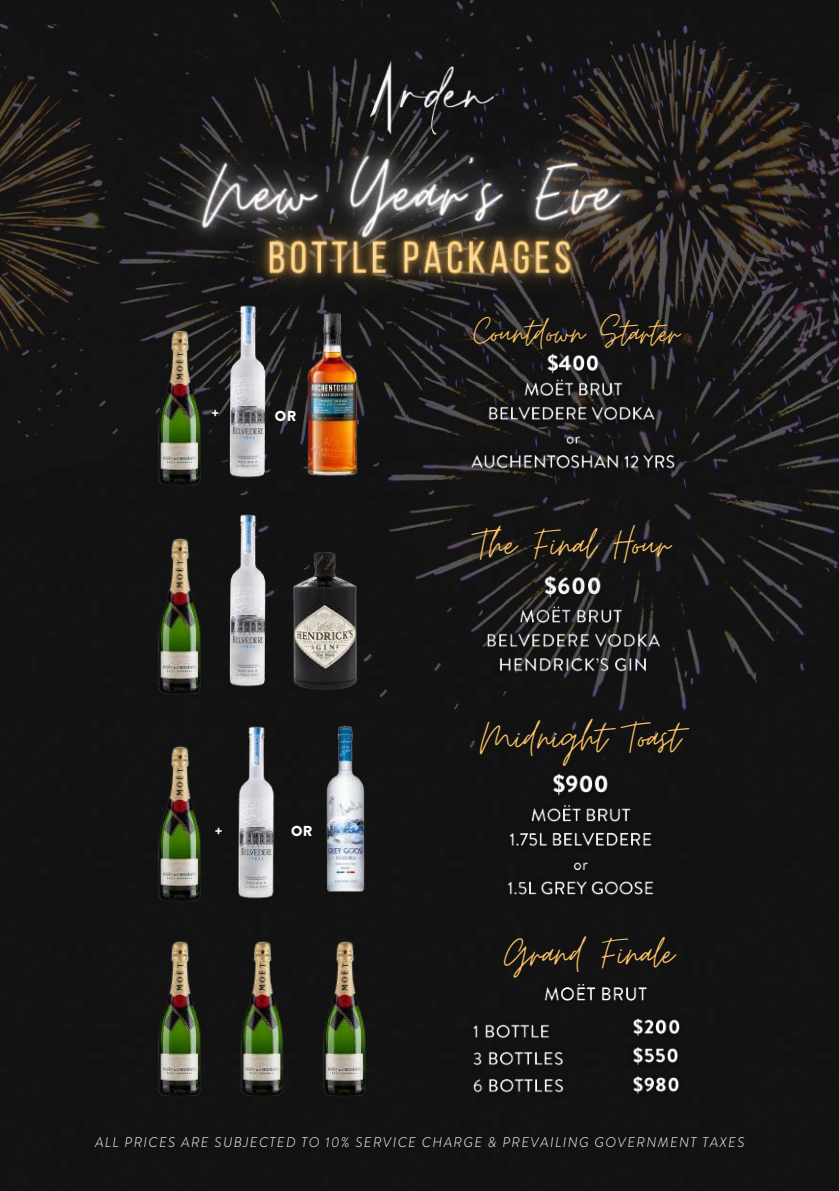
<style>
.page{position:relative;width:839px;height:1191px;background:#fff}
.page>*{position:absolute;margin:0;border:0;box-sizing:border-box;transform-origin:0 0}
.t1{font:48px "Moon Time";color:#ffc567}
.t2{font:42px "Moon Time";color:#ffc567}
.t3{font:900 14.4px "Brandon Grotesque";color:#fff}
.t4{font:italic 300 14px "Brandon Grotesque";letter-spacing:.1em;color:#fff}
</style>
<div class="page">
<img style="left:0;top:0;width:838px;height:1191px">
<div style="left:345px;top:38px;width:173px;height:19px;background:#131213"></div>
<img style="left:459px;top:344px;width:226px;height:137px">
<img style="left:101px;top:329px;width:136px;height:158px">
<img style="left:171px;top:334px;width:66px;height:152px">
<img style="left:237px;top:334px;width:190px;height:153px">
<img style="left:249px;top:544px;width:153px;height:153px">
<img style="left:101px;top:538px;width:156px;height:157px">
<img style="left:171px;top:505px;width:154px;height:189px">
<img style="left:475px;top:563px;width:197px;height:121px">
<img style="left:251px;top:713px;width:189px;height:189px">
<img style="left:101px;top:745px;width:78px;height:158px">
<img style="left:179px;top:718px;width:155px;height:189px">
<img style="left:495px;top:762px;width:170px;height:145px">
<img style="left:101px;top:940px;width:82px;height:158px">
<img style="left:183px;top:940px;width:82px;height:158px">
<img style="left:265px;top:940px;width:156px;height:158px">
<img style="left:464px;top:1014px;width:109px;height:90px">
<img style="left:623px;top:1007px;width:67px;height:97px">
<img style="left:533px;top:973px;width:125px;height:39px">
<img style="left:118px;top:57px;width:619px;height:277px">
<p class="t3" style="left:211px;top:403px;width:9px">+</p>
<p class="t3" style="left:275px;top:406px;width:23px">OR</p>
<p class="t3" style="left:215px;top:820px;width:9px">+</p>
<p class="t3" style="left:291px;top:820px;width:23px">OR</p>
<h2 class="t2" style="left:473px;top:307px;width:207px">Countdown Starter</h2>
<h1 class="t1" style="left:476px;top:515px;width:195px">The Final Hour</h1>
<h1 class="t1" style="left:480px;top:708px;width:202px">Midnight Toast</h1>
<h1 class="t1" style="left:504px;top:924px;width:171px">Grand Finale</h1>
<p class="t4" style="left:95px;top:1133px;width:651px">ALL PRICES ARE SUBJECTED TO 10% SERVICE CHARGE &amp; PREVAILING GOVERNMENT TAXES</p>
</div>
